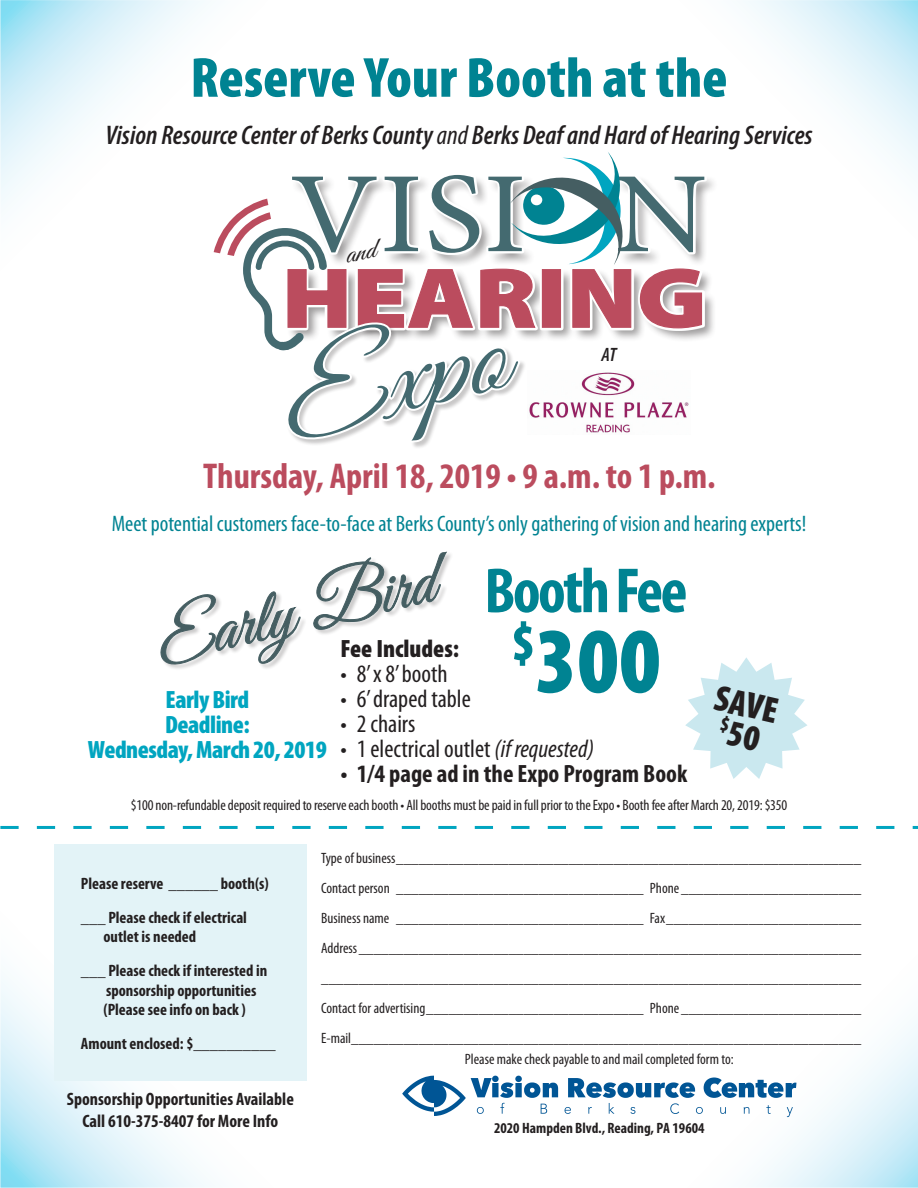
<style>
.page{position:relative;width:918px;height:1188px;background:#fff}
.page>*{position:absolute;margin:0;border:0;box-sizing:border-box;transform-origin:0 0}
.t1{font:italic 114.6px "Great Vibes";color:#446a70;scale:1.1 1}
.t2{font:900 condensed 94.35px "Myriad Pro";color:#008392}
.t3{font:italic 71.55px "Great Vibes";color:#455e62;scale:.96 1}
.t4{font:700 condensed 64.35px "Myriad Pro";letter-spacing:-.04em;color:#008392}
.t5{font:900 condensed 57px "Myriad Pro";color:#008392}
.t6{font:900 condensed 36.75px/31.2px "Myriad Pro";color:#231f20}
.t7{font:700 condensed 36px "Myriad Pro";color:#bb4c5e}
.t8{font:italic 600 condensed 27px "Myriad Pro";color:#231f20}
.t9{font:condensed 25.05px "Myriad Pro";color:#231f20}
.t10{font:900 condensed 25.05px/25px "Myriad Pro";letter-spacing:-.02em;color:#00a5c0;text-align:center}
.t11{font:700 condensed 25.05px "Myriad Pro";color:#231f20}
.t12{font:900 condensed 25.05px "Myriad Pro";color:#231f20}
.t13{font:condensed 22.5px "Myriad Pro";color:#008392}
.t14{font:italic 600 condensed 19.35px "Myriad Pro";color:#231f20}
.t15{font:700 condensed 18px/21.6px "Myriad Pro";color:#231f20;text-align:center}
.t16{font:700 condensed 16.5px/33.3px "Myriad Pro";color:#231f20}
.t17{font:condensed 15px/30px "Myriad Pro";letter-spacing:-.01em;color:#231f20;text-align:justify}
.t18{font:700 condensed 15px "Myriad Pro";color:#231f20}
.s1{font-weight:400}
.s2{font-style:italic}
</style>
<div class="page">
<svg style="left:0;top:976px;width:209px;height:212px"></svg>
<svg style="left:711px;top:1018px;width:207px;height:170px"></svg>
<svg style="left:744px;top:0;width:174px;height:177px"></svg>
<svg style="left:0;top:0;width:214px;height:252px"></svg>
<div style="left:54px;top:845px;width:253px;height:236px;background:#e3f3f7"></div>
<svg style="left:160px;top:591px;width:141px;height:78px"></svg>
<svg style="left:313px;top:551px;width:134px;height:80px"></svg>
<svg style="left:685px;top:657px;width:122px;height:122px"></svg>
<svg style="left:402px;top:1076px;width:156px;height:40px"></svg>
<svg style="left:565px;top:1078px;width:231px;height:39px"></svg>
<svg style="left:0;top:826px;width:918px;height:3px"></svg>
<div style="left:286px;top:268px;width:430px;height:74px;background:#231f20;opacity:.45"></div>
<svg style="left:214px;top:152px;width:490px;height:296px"></svg>
<h3 class="t5" style="left:190px;top:41px;width:539px">Reserve Your Booth at the</h3>
<h3 class="t8" style="left:105px;top:119px;width:709px">Vision Resource Center of Berks County <span class="s1">and</span> Berks Deaf and Hard of Hearing Services</h3>
<h1 class="t1" style="left:265px;top:343px;width:210px;rotate:-13deg">Expo</h1>
<p class="t14" style="left:602px;top:343px;width:16px">AT</p>
<h3 class="t7" style="left:203px;top:453px;width:514px">Thursday, April 18, 2019 • 9 a.m. to 1 p.m.</h3>
<h3 class="t13" style="left:112px;top:510px;width:696px">Meet potential customers face-to-face at Berks County’s only gathering of vision and hearing experts!</h3>
<h3 class="t3" style="left:146px;top:605px;width:297px;rotate:-13deg">Early Bird</h3>
<h3 class="t4" style="left:484px;top:551px;width:205px">Booth Fee</h3>
<h2 class="t2" style="left:511px;top:601px;width:152px"><sup>$</sup>300</h2>
<h3 class="t12" style="left:340px;top:632px;width:120px">Fee Includes:</h3>
<h3 class="t9" style="left:340px;top:658px;width:109px">• 8’ x 8’ booth</h3>
<h3 class="t9" style="left:340px;top:684px;width:132px">• 6’ draped table</h3>
<h3 class="t9" style="left:340px;top:709px;width:77px">• 2 chairs</h3>
<h3 class="t9" style="left:340px;top:734px;width:255px">• 1 electrical outlet <span class="s2">(if requested)</span></h3>
<h3 class="t11" style="left:340px;top:758px;width:349px">• 1/4 page ad in the Expo Program Book</h3>
<h3 class="t10" style="left:88px;top:686px;width:240px">Early Bird<br>Deadline:<br>Wednesday, March 20, 2019</h3>
<h3 class="t6" style="left:719px;top:681px;width:66px;rotate:13deg">SAVE <sup>$</sup>50</h3>
<p class="t17" style="left:131px;top:790px;width:658px">$100 non-refundable deposit required to reserve each booth • All booths must be paid in full prior to the Expo • Booth fee after March 20, 2019: $350</p>
<p class="t16" style="left:81px;top:867px;width:189px">Please reserve ______ booth(s) ___ Please check if electrical</p>
<p class="t16" style="left:81px;top:920px;width:188px;text-indent:23px">outlet is needed<br>___ Please check if interested in</p>
<p class="t16" style="left:103px;top:980px;width:154px;line-height:19.8px">sponsorship opportunities (Please see info on back )</p>
<p class="t16" style="left:81px;top:1026px;width:196px">Amount enclosed: $__________</p>
<p class="t15" style="left:67px;top:1088px;width:229px">Sponsorship Opportunities Available<br>Call 610-375-8407 for More Info</p>
<p class="t17" style="left:321px;top:843px;width:541px">Type of business______________________________________________________________ Contact person _________________________________ Phone ________________________ Business name _________________________________ Fax__________________________ Address___________________________________________________________________ ________________________________________________________________________ Contact for advertising_____________________________ Phone ________________________ E-mail____________________________________________________________________</p>
<p class="t17" style="left:465px;top:1044px;width:270px">Please make check payable to and mail completed form to:</p>
<p class="t18" style="left:494px;top:1118px;width:212px">2020 Hampden Blvd., Reading, PA 19604</p>
</div>
